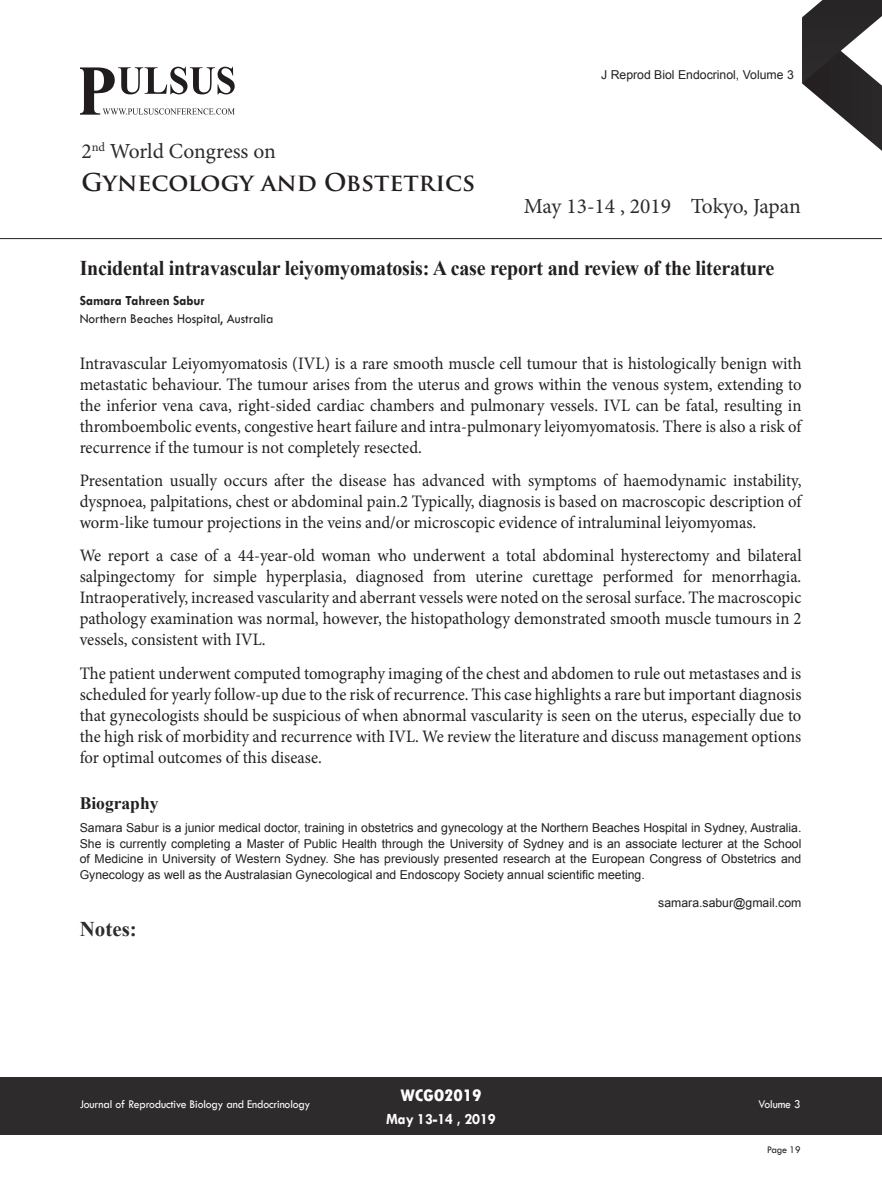
<style>
.page{position:relative;width:882px;height:1197px;background:#fff}
.page>*{position:absolute;margin:0;border:0;box-sizing:border-box;transform-origin:0 0}
.t1{font:700 23.97px "Trajan Pro";color:#231f20}
.t2{font:21.53px "Minion Pro";letter-spacing:-.005em;color:#2e2b2c}
.t3{font:700 21px "Times New Roman";letter-spacing:-.01em;color:#231f20;scale:.95 1}
.t4{font:700 21px "Times New Roman";color:#2e2b2c}
.Abstract{font:17.5px/21px "Minion Pro";letter-spacing:-.005em;color:#231f20;text-align:justify;scale:.95 1}
.Bio_Heading{font:700 17.5px "Times New Roman";color:#231f20}
.t5{font:800 condensed 17.5px "Tw Cen";letter-spacing:-.01em;color:#fff;scale:1.1 1}
.t6{font:700 15.75px "Tw Cen";letter-spacing:-.01em;color:#fff;scale:.95 1}
.Affiliation{font:14px "Tw Cen";color:#231f20;scale:.95 1}
.Name{font:700 14px "Tw Cen";color:#231f20;scale:.95 1}
.Biography{font:12.25px/15.8px "Arial";color:#231f20;text-align:justify}
.t7{font:12.25px "Tw Cen";letter-spacing:-.01em;color:#fff;scale:.95 1}
.t8{font:10.5px "Tw Cen";letter-spacing:-.02em;color:#231f20;scale:.95 1}
</style>
<div class="page">
<svg style="left:802px;top:0;width:80px;height:151px"></svg>
<div style="left:0;top:1077px;width:882px;height:58px;background:#2e2b2c"></div>
<svg style="left:80px;top:67px;width:155px;height:48px"></svg>
<hr style="left:0;top:238px;width:882px;height:1px;background:#231f20">
<p class="t2" style="left:81px;top:137px;width:196px">2<sup>nd</sup> World Congress on</p>
<h1 class="t1" style="left:81px;top:167px;width:395px">GYNECOLOGY AND OBSTETRICS</h1>
<p class="Biography" style="left:601px;top:67px;width:194px">J Reprod Biol Endocrinol, Volume 3</p>
<p class="t2" style="left:524px;top:192px;width:279px">May 13-14 , 2019 Tokyo, Japan</p>
<p class="t3" style="left:80px;top:254px;width:733px">Incidental intravascular leiyomyomatosis: A case report and review of the literature</p>
<p class="Name" style="left:80px;top:292px;width:133px">Samara Tahreen Sabur</p>
<p class="Affiliation" style="left:80px;top:310px;width:206px">Northern Beaches Hospital, Australia</p>
<p class="Abstract" style="left:80px;top:353px;width:761px">Intravascular Leiyomyomatosis (IVL) is a rare smooth muscle cell tumour that is histologically benign with metastatic behaviour. The tumour arises from the uterus and grows within the venous system, extending to the inferior vena cava, right-sided cardiac chambers and pulmonary vessels. IVL can be fatal, resulting in thromboembolic events, congestive heart failure and intra-pulmonary leiyomyomatosis. There is also a risk of recurrence if the tumour is not completely resected.</p>
<p class="Abstract" style="left:80px;top:470px;width:761px">Presentation usually occurs after the disease has advanced with symptoms of haemodynamic instability, dyspnoea, palpitations, chest or abdominal pain.2 Typically, diagnosis is based on macroscopic description of worm-like tumour projections in the veins and/or microscopic evidence of intraluminal leiyomyomas.</p>
<p class="Abstract" style="left:80px;top:545px;width:761px">We report a case of a 44-year-old woman who underwent a total abdominal hysterectomy and bilateral salpingectomy for simple hyperplasia, diagnosed from uterine curettage performed for menorrhagia.<br>Intraoperatively, increased vascularity and aberrant vessels were noted on the serosal surface. The macroscopic pathology examination was normal, however, the histopathology demonstrated smooth muscle tumours in 2 vessels, consistent with IVL.</p>
<p class="Abstract" style="left:80px;top:663px;width:761px">The patient underwent computed tomography imaging of the chest and abdomen to rule out metastases and is scheduled for yearly follow-up due to the risk of recurrence. This case highlights a rare but important diagnosis that gynecologists should be suspicious of when abnormal vascularity is seen on the uterus, especially due to the high risk of morbidity and recurrence with IVL. We review the literature and discuss management options for optimal outcomes of this disease.</p>
<p class="Bio_Heading" style="left:80px;top:791px;width:80px">Biography</p>
<p class="Biography" style="left:80px;top:820px;width:723px">Samara Sabur is a junior medical doctor, training in obstetrics and gynecology at the Northern Beaches Hospital in Sydney, Australia.<br>She is currently completing a Master of Public Health through the University of Sydney and is an associate lecturer at the School of Medicine in University of Western Sydney. She has previously presented research at the European Congress of Obstetrics and Gynecology as well as the Australasian Gynecological and Endoscopy Society annual scientific meeting.</p>
<p class="Biography" style="left:658px;top:895px;width:145px">samara.sabur@gmail.com</p>
<p class="t4" style="left:80px;top:914px;width:59px">Notes:</p>
<p class="t7" style="left:80px;top:1097px;width:244px">Journal of Reproductive Biology and Endocrinology</p>
<p class="t5" style="left:401px;top:1085px;width:75px">WCGO2019</p>
<p class="t6" style="left:386px;top:1109px;width:117px">May 13-14 , 2019</p>
<p class="t7" style="left:758px;top:1097px;width:46px">Volume 3</p>
<p class="t8" style="left:767px;top:1143px;width:37px">Page 19</p>
</div>
